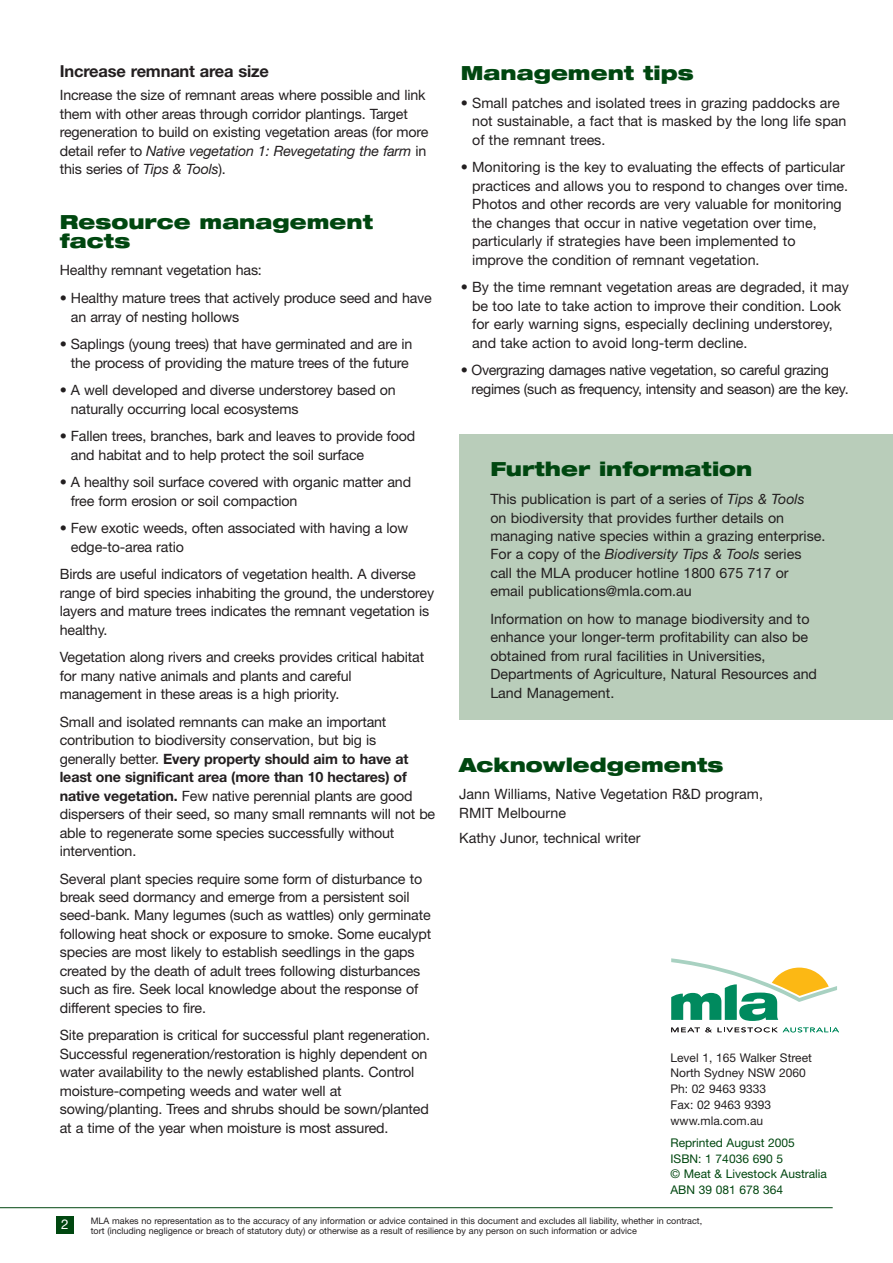
<style>
.page{position:relative;width:893px;height:1263px;background:#fff}
.page>*{position:absolute;margin:0;border:0;box-sizing:border-box;transform-origin:0 0}
.t1{font:900 expanded 19.5px/18.5px "Helvetica Neue";color:#004710}
.t2{font:700 16.5px "Helvetica Neue";letter-spacing:-.01em;color:#231f20}
.t3{font:14.25px/18.5px "Helvetica Neue";letter-spacing:-.01em;color:#231f20}
.t4{font:13.5px "Helvetica Neue";color:#fff}
.t5{font:12px/15.8px "Helvetica Neue";color:#231f20}
.t6{font:12px/15.8px "Helvetica Neue";color:#004710}
.t7{font:9px/10.5px "Helvetica Neue";color:#231f20}
.s1{font-style:italic}
.s2{font-weight:700}
</style>
<div class="page">
<hr style="left:0;top:1207px;width:833px;height:1px;background:#004710">
<div style="left:57px;top:1216px;width:17px;height:17px;background:#004710"></div>
<svg style="left:671px;top:1027px;width:41px;height:5px"></svg>
<svg style="left:718px;top:1027px;width:121px;height:5px"></svg>
<svg style="left:671px;top:958px;width:166px;height:63px"></svg>
<div style="left:459px;top:434px;width:434px;height:286px;background:#b9cdba"></div>
<p class="t2" style="left:60px;top:65px;width:211px">Increase remnant area size</p>
<p class="t3" style="left:60px;top:87px;width:370px">Increase the size of remnant areas where possible and link them with other areas through corridor plantings. Target regeneration to build on existing vegetation areas (for more detail refer to <span class="s1">Native vegetation 1: Revegetating the farm</span> in this series of <span class="s1">Tips &amp; Tools</span>).</p>
<h1 class="t1" style="left:60px;top:215px;width:315px">Resource management facts</h1>
<p class="t3" style="left:60px;top:263px;width:204px">Healthy remnant vegetation has:</p>
<p class="t3" style="left:71px;top:290px;width:362px;text-indent:-11px">• Healthy mature trees that actively produce seed and have an array of nesting hollows</p>
<p class="t3" style="left:60px;top:336px;width:354px;text-align:center">• Saplings (young trees) that have germinated and are in the process of providing the mature trees of the future</p>
<p class="t3" style="left:71px;top:382px;width:326px;text-indent:-11px">• A well developed and diverse understorey based on naturally occurring local ecosystems</p>
<p class="t3" style="left:71px;top:428px;width:346px;text-indent:-11px">• Fallen trees, branches, bark and leaves to provide food and habitat and to help protect the soil surface</p>
<p class="t3" style="left:71px;top:474px;width:342px;text-indent:-11px">• A healthy soil surface covered with organic matter and free form erosion or soil compaction</p>
<p class="t3" style="left:71px;top:520px;width:339px;text-indent:-11px">• Few exotic weeds, often associated with having a low edge-to-area ratio</p>
<p class="t3" style="left:60px;top:566px;width:376px">Birds are useful indicators of vegetation health. A diverse range of bird species inhabiting the ground, the understorey layers and mature trees indicates the remnant vegetation is healthy.</p>
<p class="t3" style="left:60px;top:649px;width:366px">Vegetation along rivers and creeks provides critical habitat for many native animals and plants and careful management in these areas is a high priority.</p>
<p class="t3" style="left:60px;top:714px;width:377px">Small and isolated remnants can make an important contribution to biodiversity conservation, but big is generally better. <span class="s2">Every property should aim to have at least one significant area (more than 10 hectares) of native vegetation.</span> Few native perennial plants are good dispersers of their seed, so many small remnants will not be able to regenerate some species successfully without intervention.</p>
<p class="t3" style="left:60px;top:871px;width:373px">Several plant species require some form of disturbance to break seed dormancy and emerge from a persistent soil seed-bank. Many legumes (such as wattles) only germinate following heat shock or exposure to smoke. Some eucalypt species are most likely to establish seedlings in the gaps created by the death of adult trees following disturbances such as fire. Seek local knowledge about the response of different species to fire.</p>
<p class="t3" style="left:60px;top:1027px;width:372px">Site preparation is critical for successful plant regeneration.<br>Successful regeneration/restoration is highly dependent on water availability to the newly established plants. Control moisture-competing weeds and water well at sowing/planting. Trees and shrubs should be sown/planted at a time of the year when moisture is most assured.</p>
<h1 class="t1" style="left:461px;top:66px;width:234px">Management tips</h1>
<p class="t3" style="left:472px;top:95px;width:376px;text-indent:-11px">• Small patches and isolated trees in grazing paddocks are not sustainable, a fact that is masked by the long life span of the remnant trees.</p>
<p class="t3" style="left:472px;top:159px;width:378px;text-indent:-11px">• Monitoring is the key to evaluating the effects of particular practices and allows you to respond to changes over time.<br>Photos and other records are very valuable for monitoring the changes that occur in native vegetation over time, particularly if strategies have been implemented to improve the condition of remnant vegetation.</p>
<p class="t3" style="left:472px;top:279px;width:378px;text-indent:-11px">• By the time remnant vegetation areas are degraded, it may be too late to take action to improve their condition. Look for early warning signs, especially declining understorey, and take action to avoid long-term decline.</p>
<p class="t3" style="left:472px;top:362px;width:378px;text-indent:-11px">• Overgrazing damages native vegetation, so careful grazing regimes (such as frequency, intensity and season) are the key.</p>
<h1 class="t1" style="left:490px;top:462px;width:264px">Further information</h1>
<p class="t3" style="left:490px;top:491px;width:337px">This publication is part of a series of <span class="s1">Tips &amp; Tools<br></span>on biodiversity that provides further details on managing native species within a grazing enterprise.<br>For a copy of the <span class="s1">Biodiversity Tips &amp; Tools</span> series call the MLA producer hotline 1800 675 717 or email publications@mla.com.au</p>
<p class="t3" style="left:490px;top:611px;width:328px">Information on how to manage biodiversity and to enhance your longer-term profitability can also be obtained from rural facilities in Universities, Departments of Agriculture, Natural Resources and Land Management.</p>
<h1 class="t1" style="left:459px;top:758px;width:266px">Acknowledgements</h1>
<p class="t3" style="left:459px;top:786px;width:305px">Jann Williams, Native Vegetation R&amp;D program,<br>RMIT Melbourne</p>
<p class="t3" style="left:459px;top:830px;width:183px">Kathy Junor, technical writer</p>
<p class="t5" style="left:670px;top:1051px;width:143px">Level 1, 165 Walker Street<br>North Sydney NSW 2060<br>Ph: 02 9463 9333<br>Fax: 02 9463 9393 www.mla.com.au</p>
<p class="t6" style="left:670px;top:1136px;width:158px">Reprinted August 2005<br>ISBN: 1 74036 690 5<br>© Meat &amp; Livestock Australia<br>ABN 39 081 678 364</p>
<p class="t4" style="left:61px;top:1220px;width:9px">2</p>
<p class="t7" style="left:91px;top:1216px;width:613px">MLA makes no representation as to the accuracy of any information or advice contained in this document and excludes all liability, whether in contract, tort (including negligence or breach of statutory duty) or otherwise as a result of resilience by any person on such information or advice</p>
</div>
